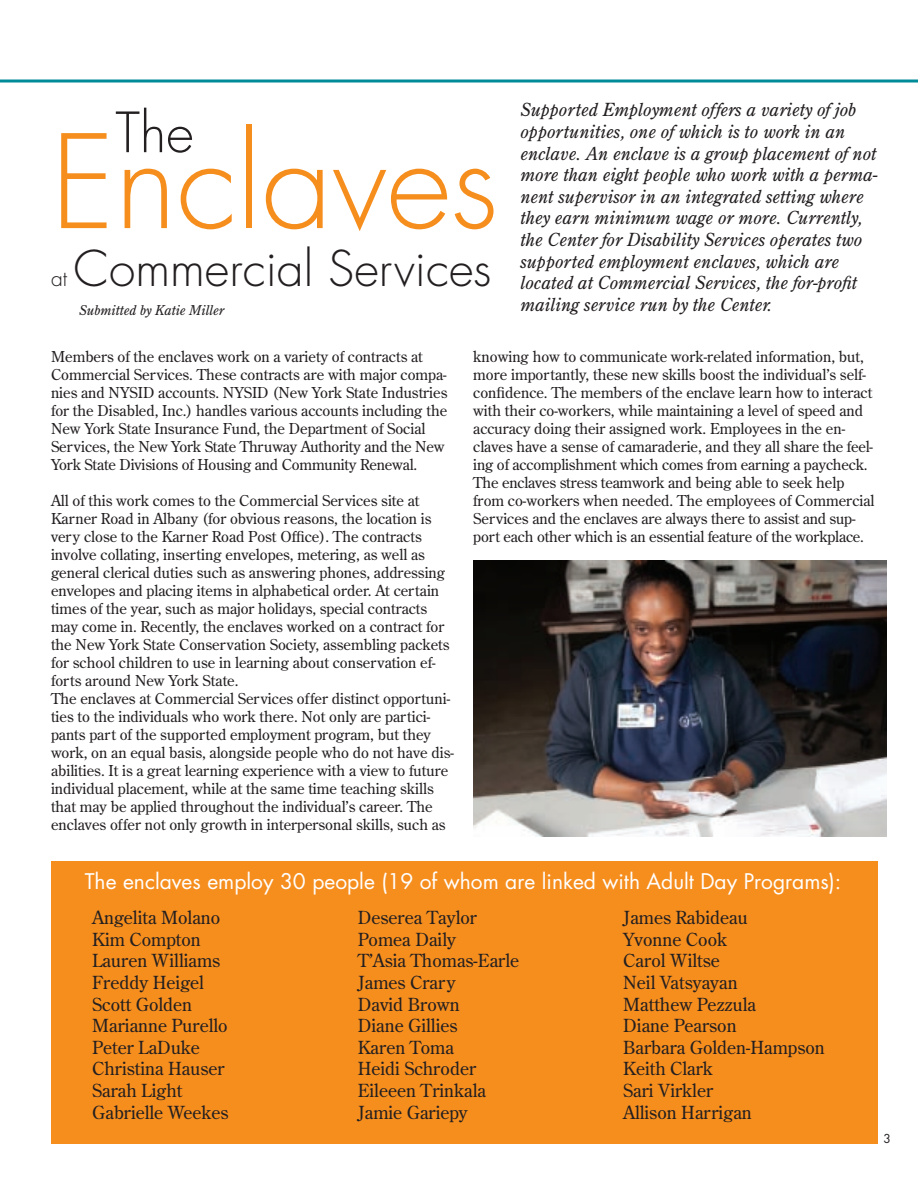
<style>
.page{position:relative;width:918px;height:1188px;background:#fff}
.page>*{position:absolute;margin:0;border:0;box-sizing:border-box;transform-origin:0 0}
.t1{font:300 126px "Futura";color:#f68e1e}
.t2{font:300 54px "Futura";color:#231f20}
.t3{font:300 48px "Futura";color:#231f20}
.t4{font:21px "Futura";color:#fff}
.t5{font:300 21px "Futura";color:#231f20}
.t6{font:18px/21.6px "Century Old Style";color:#231f20}
.t7{font:italic 18px/21.6px "Century Old Style";color:#231f20}
.t8{font:15px/18px "Century Old Style";color:#231f20}
.t9{font:italic 13.5px "Century Old Style";color:#231f20}
.t10{font:12px "Futura";color:#231f20}
</style>
<div class="page">
<div style="left:51px;top:861px;width:827px;height:283px;background:#f68e1e"></div>
<hr style="left:0;top:80px;width:918px;height:2px;background:#008b98">
<img style="left:473px;top:561px;width:413px;height:275px">
<h2 class="t2" style="left:116px;top:100px;width:80px">The</h2>
<p class="t7" style="left:520px;top:99px;width:359px">Supported Employment offers a variety of job opportunities, one of which is to work in an enclave. An enclave is a group placement of not more than eight people who work with a perma&shy;nent supervisor in an integrated setting where they earn minimum wage or more. Currently, the Center for Disability Services operates two supported employment enclaves, which are located at Commercial Services, the for-profit mailing service run by the Center.</p>
<h1 class="t1" style="left:51px;top:106px;width:449px">Enclaves</h1>
<h3 class="t3" style="left:74px;top:239px;width:419px">Commercial Services</h3>
<h3 class="t5" style="left:51px;top:265px;width:18px">at</h3>
<p class="t9" style="left:79px;top:301px;width:147px">Submitted by Katie Miller</p>
<p class="t8" style="left:51px;top:347px;width:398px">Members of the enclaves work on a variety of contracts at Commercial Services. These contracts are with major compa&shy;nies and NYSID accounts. NYSID (New York State Industries for the Disabled, Inc.) handles various accounts including the New York State Insurance Fund, the Department of Social Services, the New York State Thruway Authority and the New York State Divisions of Housing and Community Renewal.</p>
<p class="t8" style="left:51px;top:491px;width:404px">All of this work comes to the Commercial Services site at Karner Road in Albany (for obvious reasons, the location is very close to the Karner Road Post Office). The contracts involve collating, inserting envelopes, metering, as well as general clerical duties such as answering phones, addressing envelopes and placing items in alphabetical order. At certain times of the year, such as major holidays, special contracts may come in. Recently, the enclaves worked on a contract for the New York State Conservation Society, assembling packets for school children to use in learning about conservation ef&shy;forts around New York State.<br>The enclaves at Commercial Services offer distinct opportuni&shy;ties to the individuals who work there. Not only are partici&shy;pants part of the supported employment program, but they work, on an equal basis, alongside people who do not have dis&shy;abilities. It is a great learning experience with a view to future individual placement, while at the same time teaching skills that may be applied throughout the individual’s career. The enclaves offer not only growth in interpersonal skills, such as</p>
<p class="t8" style="left:473px;top:347px;width:403px">knowing how to communicate work-related information, but, more importantly, these new skills boost the individual’s self&shy;confidence. The members of the enclave learn how to interact with their co-workers, while maintaining a level of speed and accuracy doing their assigned work. Employees in the en&shy;claves have a sense of camaraderie, and they all share the feel&shy;ing of accomplishment which comes from earning a paycheck.<br>The enclaves stress teamwork and being able to seek help from co-workers when needed. The employees of Commercial Services and the enclaves are always there to assist and sup&shy;port each other which is an essential feature of the workplace.</p>
<h3 class="t4" style="left:85px;top:867px;width:758px">The enclaves employ 30 people (19 of whom are linked with Adult Day Programs):</h3>
<p class="t6" style="left:92px;top:907px;width:138px">Angelita Molano<br>Kim Compton<br>Lauren Williams<br>Freddy Heigel<br>Scott Golden<br>Marianne Purello<br>Peter LaDuke<br>Christina Hauser<br>Sarah Light<br>Gabrielle Weekes</p>
<p class="t6" style="left:358px;top:907px;width:163px">Deserea Taylor<br>Pomea Daily<br>T’Asia Thomas-Earle<br>James Crary<br>David Brown<br>Diane Gillies<br>Karen Toma<br>Heidi Schroder<br>Eileeen Trinkala<br>Jamie Gariepy</p>
<p class="t6" style="left:623px;top:907px;width:203px">James Rabideau<br>Yvonne Cook<br>Carol Wiltse<br>Neil Vatsyayan<br>Matthew Pezzula<br>Diane Pearson<br>Barbara Golden-Hampson<br>Keith Clark<br>Sari Virkler<br>Allison Harrigan</p>
<p class="t10" style="left:884px;top:1131px;width:9px">3</p>
</div>
